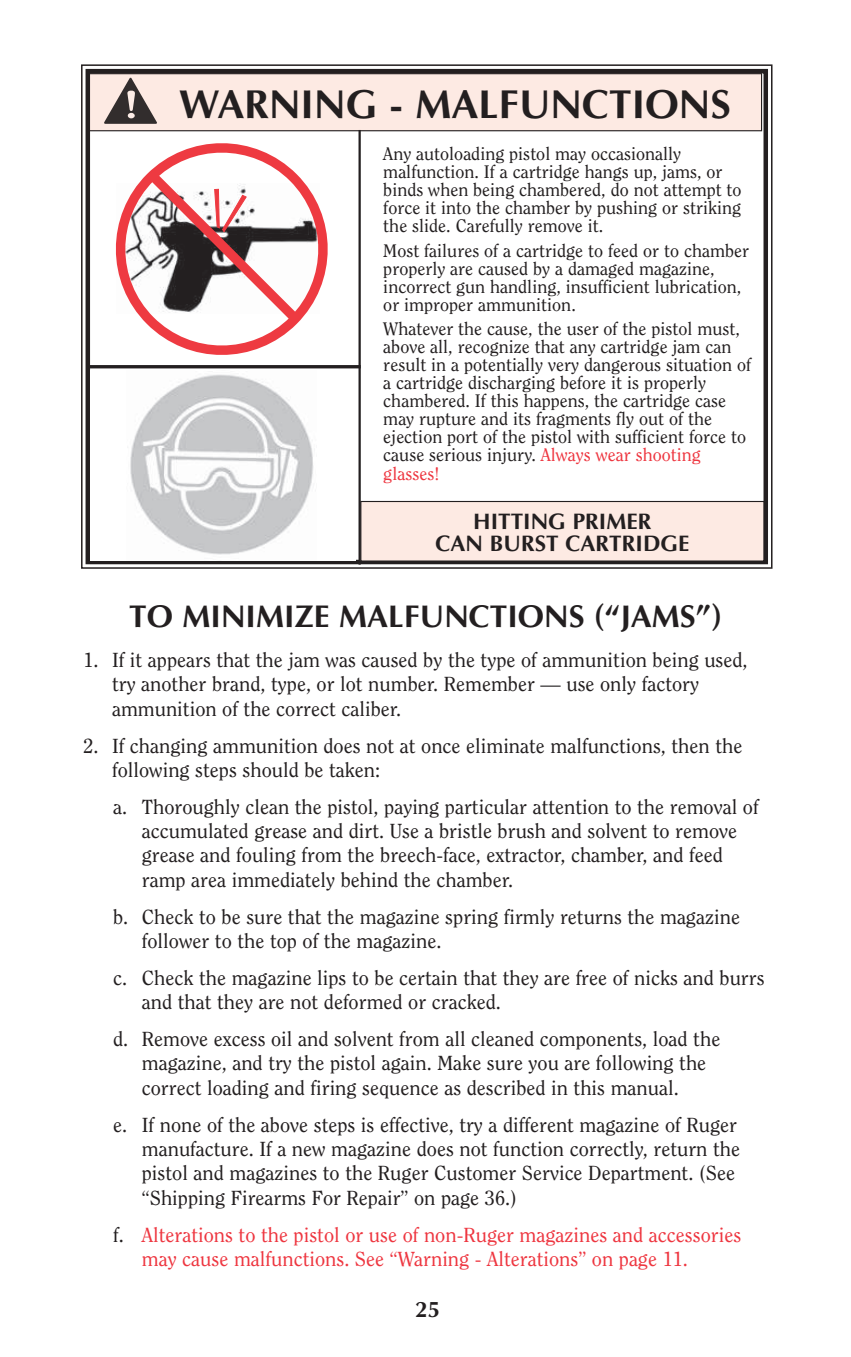
<style>
.page{position:relative;width:851px;height:1357px;background:#fff}
.page>*{position:absolute;margin:0;border:0;box-sizing:border-box;transform-origin:0 0}
.t1{font:700 40.5px "Optima";color:#231f20}
.t2{font:700 31.5px "Optima";color:#231f20}
.t3{font:700 22.5px/22.5px "Optima";color:#231f20;text-align:center}
.t4{font:20.25px/24.3px "Clearface";color:#231f20}
.t5{font:20.25px/24.3px "Clearface";color:#ee3640}
.t6{font:18px/18px "Clearface";color:#231f20}
.s1{color:#ee3640}
.s2{color:#231f20}
</style>
<div class="page">
<div style="left:88px;top:74px;width:673px;height:57px;background:#fdeae3"></div>
<div style="left:87px;top:73px;width:675px;height:58px;border:1px solid #231f20"></div>
<div style="left:81px;top:64px;width:691px;height:505px;border:2px solid #231f20"></div>
<div style="left:86px;top:69px;width:682px;height:495px;border:4px solid #231f20"></div>
<svg style="left:116px;top:143px;width:212px;height:212px"></svg>
<div style="left:361px;top:501px;width:402px;height:60px;background:#fdeae3"></div>
<div style="left:360px;top:501px;width:404px;height:61px;border:1px solid #231f20"></div>
<div style="left:90px;top:370px;width:266px;height:190px;background:#fff"></div>
<img style="left:130px;top:374px;width:184px;height:181px">
<hr style="left:87px;top:365px;width:274px;height:3px;background:#231f20">
<svg style="left:104px;top:78px;width:53px;height:46px"></svg>
<hr style="left:358px;top:130px;width:3px;height:435px;background:#231f20">
<h1 class="t1" style="left:179px;top:81px;width:553px">WARNING - MALFUNCTIONS</h1>
<p class="t6" style="left:383px;top:146px;width:360px">Any autoloading pistol may occasionally malfunction. If a cartridge hangs up, jams, or binds when being chambered, do not attempt to force it into the chamber by pushing or striking the slide. Carefully remove it.</p>
<p class="t6" style="left:383px;top:243px;width:367px">Most failures of a cartridge to feed or to chamber properly are caused by a damaged magazine, incorrect gun handling, insufficient lubrication, or improper ammunition.</p>
<p class="t6" style="left:383px;top:321px;width:369px">Whatever the cause, the user of the pistol must, above all, recognize that any cartridge jam can result in a potentially very dangerous situation of a cartridge discharging before it is properly chambered. If this happens, the cartridge case may rupture and its fragments fly out of the ejection port of the pistol with sufficient force to cause serious injury. <span class="s1">Always wear shooting glasses!</span></p>
<p class="t3" style="left:435px;top:510px;width:255px">HITTING PRIMER<br>CAN BURST CARTRIDGE</p>
<h2 class="t2" style="left:129px;top:598px;width:594px">TO MINIMIZE MALFUNCTIONS (“JAMS”)</h2>
<p class="t4" style="left:112px;top:649px;width:637px;text-indent:-29px">1. If it appears that the jam was caused by the type of ammunition being used, try another brand, type, or lot number. Remember — use only factory ammunition of the correct caliber.</p>
<p class="t4" style="left:112px;top:734px;width:631px;text-indent:-29px">2. If changing ammunition does not at once eliminate malfunctions, then the following steps should be taken:</p>
<p class="t4" style="left:142px;top:796px;width:618px;text-indent:-29px">a. Thoroughly clean the pistol, paying particular attention to the removal of accumulated grease and dirt. Use a bristle brush and solvent to remove grease and fouling from the breech-face, extractor, chamber, and feed ramp area immediately behind the chamber.</p>
<p class="t4" style="left:142px;top:905px;width:599px;text-indent:-29px">b. Check to be sure that the magazine spring firmly returns the magazine follower to the top of the magazine.</p>
<p class="t4" style="left:142px;top:967px;width:624px;text-indent:-29px">c. Check the magazine lips to be certain that they are free of nicks and burrs and that they are not deformed or cracked.</p>
<p class="t4" style="left:142px;top:1028px;width:580px;text-indent:-29px">d. Remove excess oil and solvent from all cleaned components, load the magazine, and try the pistol again. Make sure you are following the correct loading and firing sequence as described in this manual.</p>
<p class="t4" style="left:142px;top:1113px;width:599px;text-indent:-29px">e. If none of the above steps is effective, try a different magazine of Ruger manufacture. If a new magazine does not function correctly, return the pistol and magazines to the Ruger Customer Service Department. (See “Shipping Firearms For Repair” on page 36.)</p>
<p class="t5" style="left:142px;top:1223px;width:601px;text-indent:-29px"><span class="s2">f.</span> Alterations to the pistol or use of non-Ruger magazines and accessories may cause malfunctions. See “Warning - Alterations” on page 11.</p>
<p class="t3" style="left:415px;top:1298px;width:27px">25</p>
</div>
